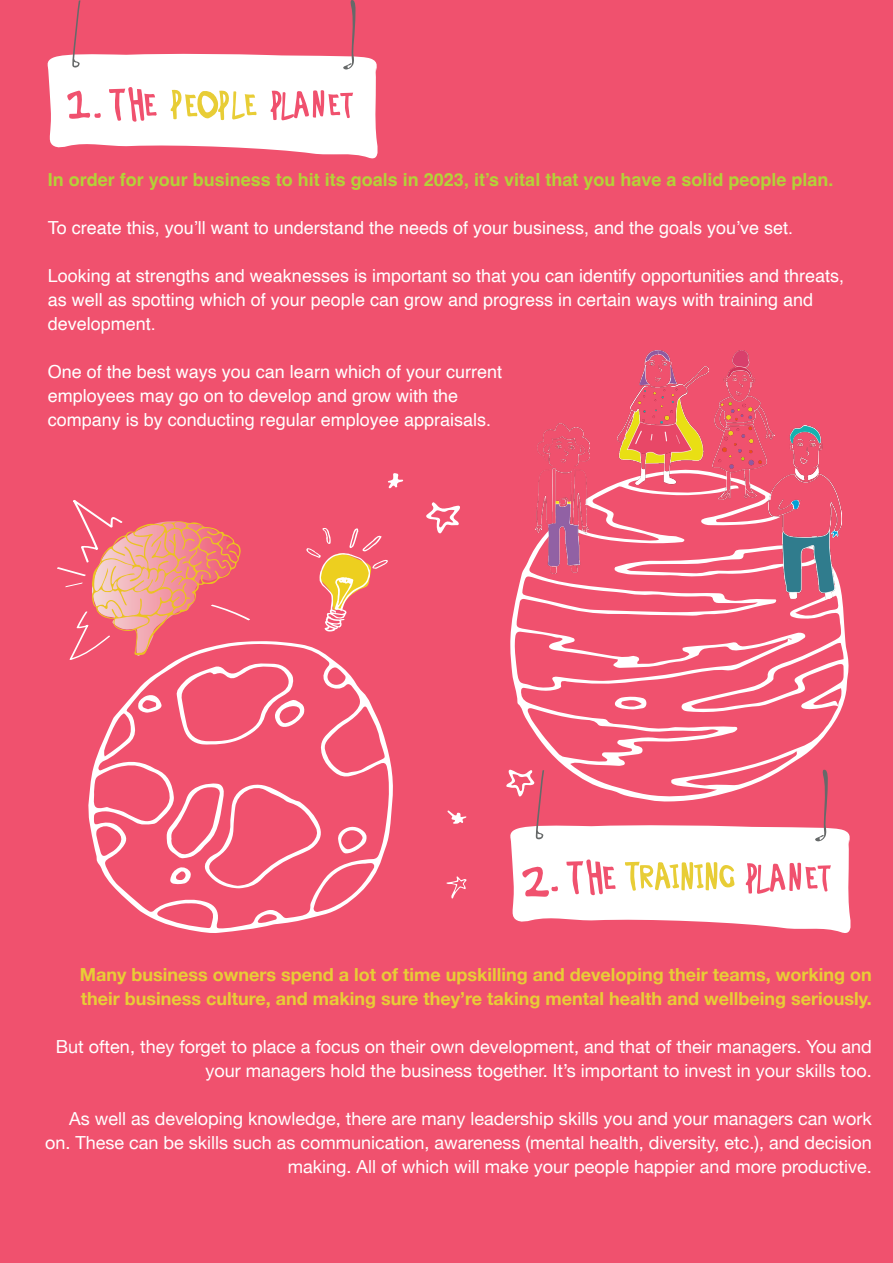
<style>
.page{position:relative;width:893px;height:1263px;background:#f0516e}
.page>*{position:absolute;margin:0;border:0;box-sizing:border-box;transform-origin:0 0}
.t1{font:18px/24px "Helvetica";color:#fff}
.t2{font:18px/24px "Helvetica Neue";color:#fff;text-align:right}
.t3{font:700 18px/24px "Helvetica Neue";color:#e8cd36}
.t4{font:700 18px "Helvetica";color:#b3d238}
</style>
<div class="page">
<svg style="left:47px;top:0;width:331px;height:159px"></svg>
<svg style="left:510px;top:472px;width:339px;height:297px"></svg>
<svg style="left:614px;top:696px;width:33px;height:13px"></svg>
<img style="left:768px;top:425px;width:73px;height:173px">
<img style="left:617px;top:351px;width:92px;height:133px">
<img style="left:535px;top:423px;width:54px;height:151px">
<img style="left:713px;top:351px;width:61px;height:149px">
<svg style="left:88px;top:745px;width:305px;height:188px"></svg>
<svg style="left:338px;top:825px;width:29px;height:29px"></svg>
<svg style="left:167px;top:783px;width:155px;height:105px"></svg>
<svg style="left:57px;top:500px;width:331px;height:245px"></svg>
<svg style="left:426px;top:502px;width:34px;height:32px"></svg>
<svg style="left:388px;top:473px;width:15px;height:15px"></svg>
<svg style="left:506px;top:769px;width:345px;height:164px"></svg>
<svg style="left:447px;top:810px;width:19px;height:14px"></svg>
<svg style="left:446px;top:876px;width:21px;height:22px"></svg>
<p class="t4" style="left:48px;top:168px;width:787px">In order for your business to hit its goals in 2023, it’s vital that you have a solid people plan.</p>
<p class="t1" style="left:48px;top:216px;width:747px">To create this, you’ll want to understand the needs of your business, and the goals you’ve set.</p>
<p class="t1" style="left:48px;top:264px;width:798px">Looking at strengths and weaknesses is important so that you can identify opportunities and threats, as well as spotting which of your people can grow and progress in certain ways with training and</p>
<p class="t1" style="left:48px;top:312px;width:110px">development.</p>
<p class="t1" style="left:48px;top:360px;width:456px">One of the best ways you can learn which of your current</p>
<p class="t1" style="left:48px;top:384px;width:412px">employees may go on to develop and grow with the</p>
<p class="t1" style="left:48px;top:408px;width:445px">company is by conducting regular employee appraisals.</p>
<p class="t3" style="left:80px;top:963px;width:793px">Many business owners spend a lot of time upskilling and developing their teams, working on their business culture, and making sure they’re taking mental health and wellbeing seriously.</p>
<p class="t2" style="left:56px;top:1035px;width:817px">But often, they forget to place a focus on their own development, and that of their managers. You and your managers hold the business together. It’s important to invest in your skills too.</p>
<p class="t2" style="left:45px;top:1107px;width:828px">As well as developing knowledge, there are many leadership skills you and your managers can work on. These can be skills such as communication, awareness (mental health, diversity, etc.), and decision making. All of which will make your people happier and more productive.</p>
</div>
